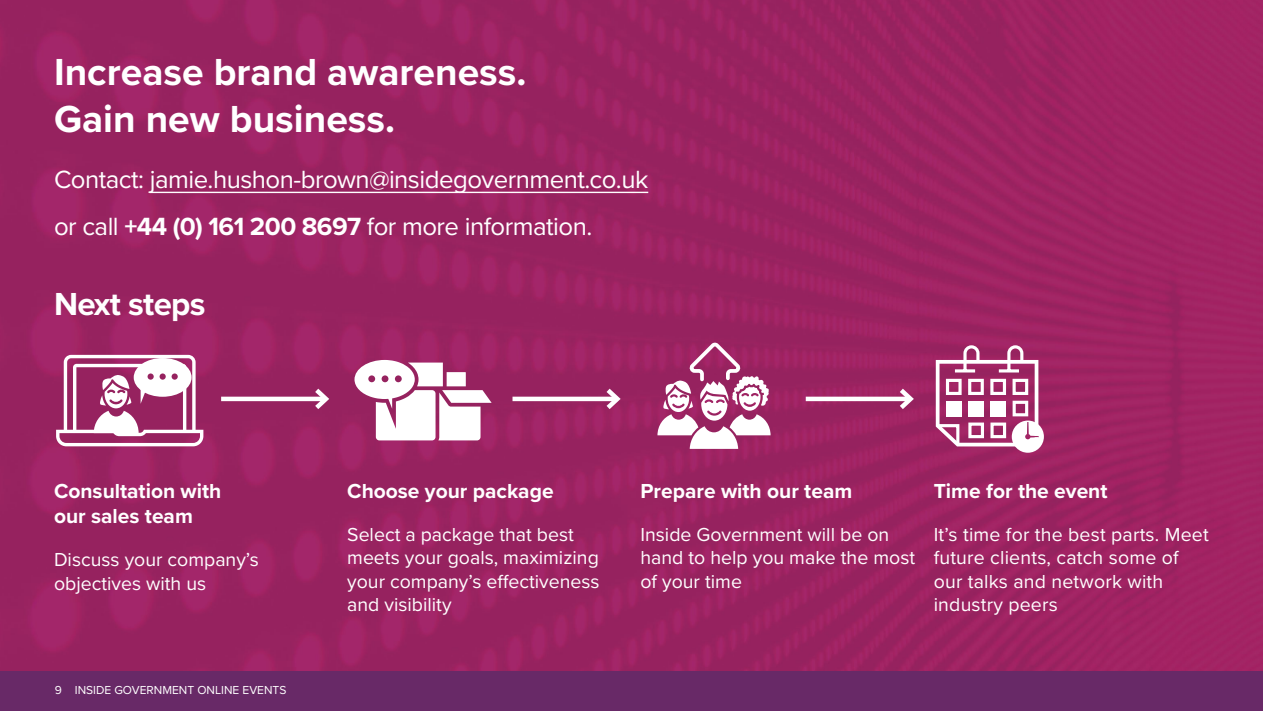
<style>
.page{position:relative;width:1263px;height:711px;background:#fff}
.page>*{position:absolute;margin:0;border:0;box-sizing:border-box;transform-origin:0 0}
.t1{font:700 39px/46.8px "Proxima Nova";color:#fff}
.t2{font:700 33px "Proxima Nova";letter-spacing:-.02em;color:#fff}
.t3{font:25.8px/46px "Proxima Nova";letter-spacing:-.02em;color:#fff}
.t4{font:700 21px/25.2px "Proxima Nova";color:#fff}
.t5{font:19.5px/23.4px "Proxima Nova";color:#fff}
.t6{font:12px "Proxima Nova";color:#fff}
.s1{font-weight:700}
</style>
<div class="page">
<img style="left:0;top:0;width:1263px;height:671px">
<hr style="left:150px;top:191px;width:498px;height:2px;background:#fff">
<div style="left:221px;top:396px;width:105px;height:5px;background:#fff"></div>
<svg style="left:310px;top:383px;width:23px;height:30px"></svg>
<div style="left:512px;top:396px;width:105px;height:5px;background:#fff"></div>
<svg style="left:602px;top:383px;width:22px;height:30px"></svg>
<div style="left:806px;top:396px;width:104px;height:5px;background:#fff"></div>
<svg style="left:895px;top:383px;width:22px;height:30px"></svg>
<svg style="left:56px;top:354px;width:147px;height:92px"></svg>
<svg style="left:354px;top:359px;width:138px;height:81px"></svg>
<svg style="left:657px;top:338px;width:113px;height:110px"></svg>
<svg style="left:936px;top:343px;width:108px;height:109px"></svg>
<div style="left:0;top:671px;width:1263px;height:39px;background:#682967"></div>
<h1 class="t1" style="left:54px;top:48px;width:474px">Increase brand awareness.<br>Gain new business.</h1>
<h3 class="t3" style="left:54px;top:155px;width:596px">Contact: jamie.hushon-brown@insidegovernment.co.uk or call <span class="s1">+44 (0) 161 200 8697</span> for more information.</h3>
<h2 class="t2" style="left:54px;top:279px;width:153px">Next steps</h2>
<p class="t4" style="left:54px;top:477px;width:169px">Consultation with our sales team</p>
<p class="t5" style="left:54px;top:546px;width:206px">Discuss your company’s objectives with us</p>
<p class="t6" style="left:55px;top:680px;width:233px">9 INSIDE GOVERNMENT ONLINE EVENTS</p>
<p class="t4" style="left:347px;top:477px;width:208px">Choose your package</p>
<p class="t5" style="left:347px;top:521px;width:254px">Select a package that best meets your goals, maximizing your company’s effectiveness and visibility</p>
<p class="t4" style="left:640px;top:477px;width:213px">Prepare with our team</p>
<p class="t5" style="left:640px;top:521px;width:276px">Inside Government will be on hand to help you make the most of your time</p>
<p class="t4" style="left:934px;top:477px;width:175px">Time for the event</p>
<p class="t5" style="left:934px;top:521px;width:277px">It’s time for the best parts. Meet future clients, catch some of our talks and network with industry peers</p>
</div>
